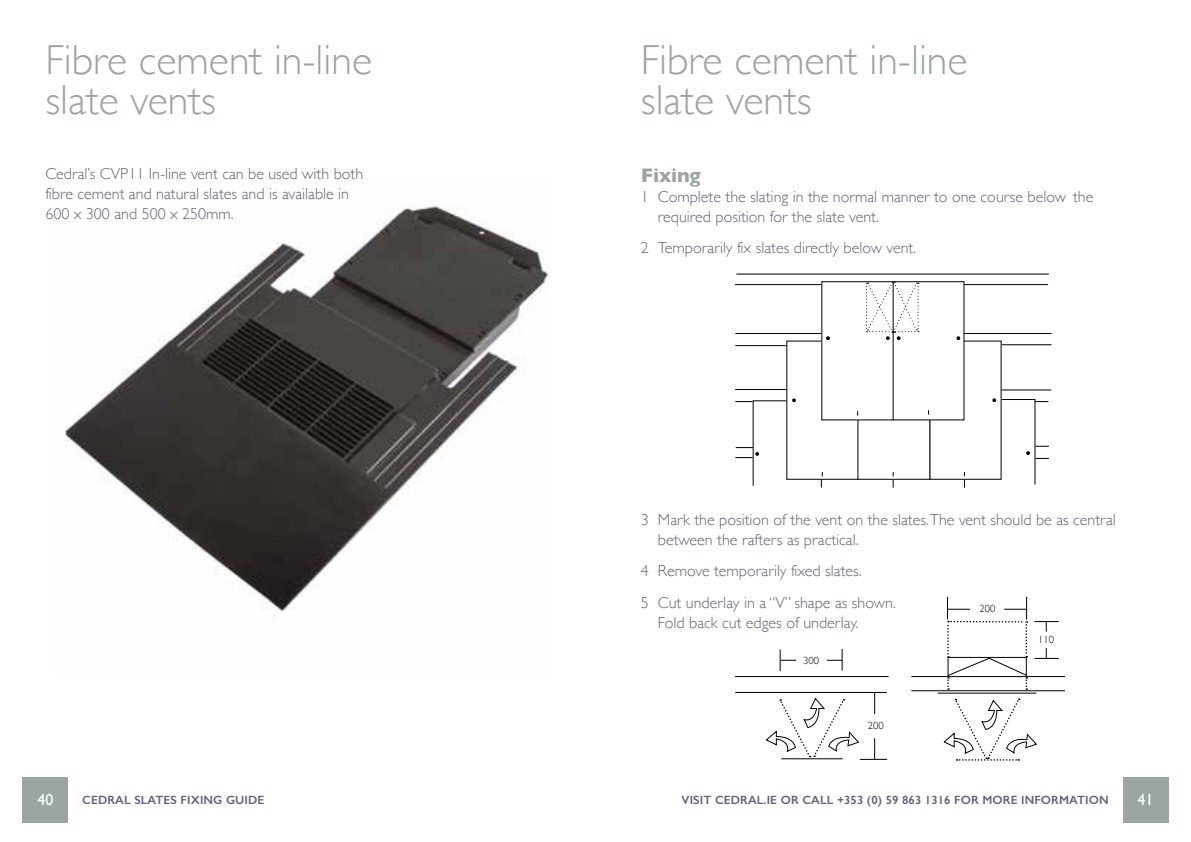
<style>
.page{position:relative;width:1191px;height:842px;background:#fff}
.page>*{position:absolute;margin:0;border:0;box-sizing:border-box;transform-origin:0 0}
.t1{font:300 42px/40px "Gill Sans";color:#9ca6a1}
.t2{font:700 20px "Gill Sans";letter-spacing:-.01em;color:#9ca6a1}
.t3{font:300 16px/20px "Gill Sans";color:#5e6478}
.t4{font:16px "Gill Sans";color:#fff}
.t5{font:600 12px "Gill Sans";letter-spacing:.01em;color:#5e6478}
.t6{font:300 10.6px "Gill Sans";color:#000}
</style>
<div class="page">
<div style="left:23px;top:777px;width:45px;height:45px;background:#9ca6a1"></div>
<div style="left:1123px;top:777px;width:45px;height:45px;background:#9ca6a1"></div>
<img style="left:64px;top:206px;width:485px;height:409px">
<hr style="left:735px;top:676px;width:153px;height:1px;background:#000">
<hr style="left:735px;top:692px;width:152px;height:1px;background:#000">
<svg style="left:780px;top:649px;width:16px;height:22px"></svg>
<svg style="left:827px;top:649px;width:15px;height:21px"></svg>
<svg style="left:765px;top:693px;width:122px;height:67px"></svg>
<div style="left:786px;top:341px;width:72px;height:139px;border:1px solid #000"></div>
<div style="left:929px;top:341px;width:72px;height:139px;border:1px solid #000"></div>
<hr style="left:735px;top:284px;width:313px;height:1px;background:#000">
<hr style="left:735px;top:333px;width:316px;height:1px;background:#000">
<div style="left:822px;top:282px;width:142px;height:138px;background:#fff"></div>
<div style="left:821px;top:281px;width:143px;height:139px;border:1px solid #000"></div>
<svg style="left:821px;top:472px;width:2px;height:16px"></svg>
<svg style="left:964px;top:472px;width:1px;height:16px"></svg>
<hr style="left:735px;top:389px;width:51px;height:1px;background:#000">
<hr style="left:735px;top:345px;width:51px;height:1px;background:#000">
<hr style="left:736px;top:274px;width:312px;height:1px;background:#000">
<hr style="left:1001px;top:344px;width:50px;height:1px;background:#000">
<hr style="left:1001px;top:390px;width:50px;height:1px;background:#000">
<svg style="left:826px;top:336px;width:3px;height:4px"></svg>
<svg style="left:857px;top:282px;width:73px;height:206px"></svg>
<svg style="left:735px;top:399px;width:60px;height:87px"></svg>
<svg style="left:992px;top:399px;width:56px;height:86px"></svg>
<svg style="left:956px;top:336px;width:4px;height:4px"></svg>
<hr style="left:911px;top:676px;width:154px;height:1px;background:#000">
<hr style="left:911px;top:690px;width:154px;height:1px;background:#000">
<hr style="left:937px;top:693px;width:99px;height:1px;background:#000">
<svg style="left:943px;top:698px;width:94px;height:63px"></svg>
<svg style="left:947px;top:597px;width:80px;height:93px"></svg>
<svg style="left:1034px;top:621px;width:24px;height:11px"></svg>
<svg style="left:1034px;top:648px;width:24px;height:11px"></svg>
<h1 class="t1" style="left:45px;top:39px;width:328px">Fibre cement in-line slate vents</h1>
<h1 class="t1" style="left:641px;top:39px;width:328px">Fibre cement in-line slate vents</h1>
<p class="t3" style="left:45px;top:163px;width:319px">Cedral’s CVP11 In-line vent can be used with both fibre cement and natural slates and is available in<br>600 x 300 and 500 x 250mm.</p>
<p class="t2" style="left:641px;top:159px;width:61px">Fixing</p>
<p class="t3" style="left:658px;top:186px;width:437px;text-indent:-17px">1 Complete the slating in the normal manner to one course below the required position for the slate vent.</p>
<p class="t3" style="left:641px;top:237px;width:277px">2 Temporarily fix slates directly below vent.</p>
<p class="t3" style="left:658px;top:509px;width:459px;text-indent:-17px">3 Mark the position of the vent on the slates.The vent should be as central between the rafters as practical.</p>
<p class="t3" style="left:641px;top:554px;width:256px;line-height:31.4px">4 Remove temporarily fixed slates.<br>5 Cut underlay in a “V” shape as shown.</p>
<p class="t3" style="left:658px;top:611px;width:202px">Fold back cut edges of underlay.</p>
<p class="t6" style="left:979px;top:600px;width:17px">200</p>
<p class="t6" style="left:803px;top:652px;width:17px">300</p>
<p class="t6" style="left:868px;top:717px;width:17px">200</p>
<p class="t6" style="left:1038px;top:631px;width:17px">110</p>
<p class="t4" style="left:37px;top:791px;width:17px">40</p>
<p class="t5" style="left:82px;top:793px;width:184px">CEDRAL SLATES FIXING GUIDE</p>
<p class="t5" style="left:681px;top:793px;width:429px">VISIT CEDRAL.IE OR CALL +353 (0) 59 863 1316 FOR MORE INFORMATION</p>
<p class="t4" style="left:1137px;top:791px;width:17px">41</p>
</div>
